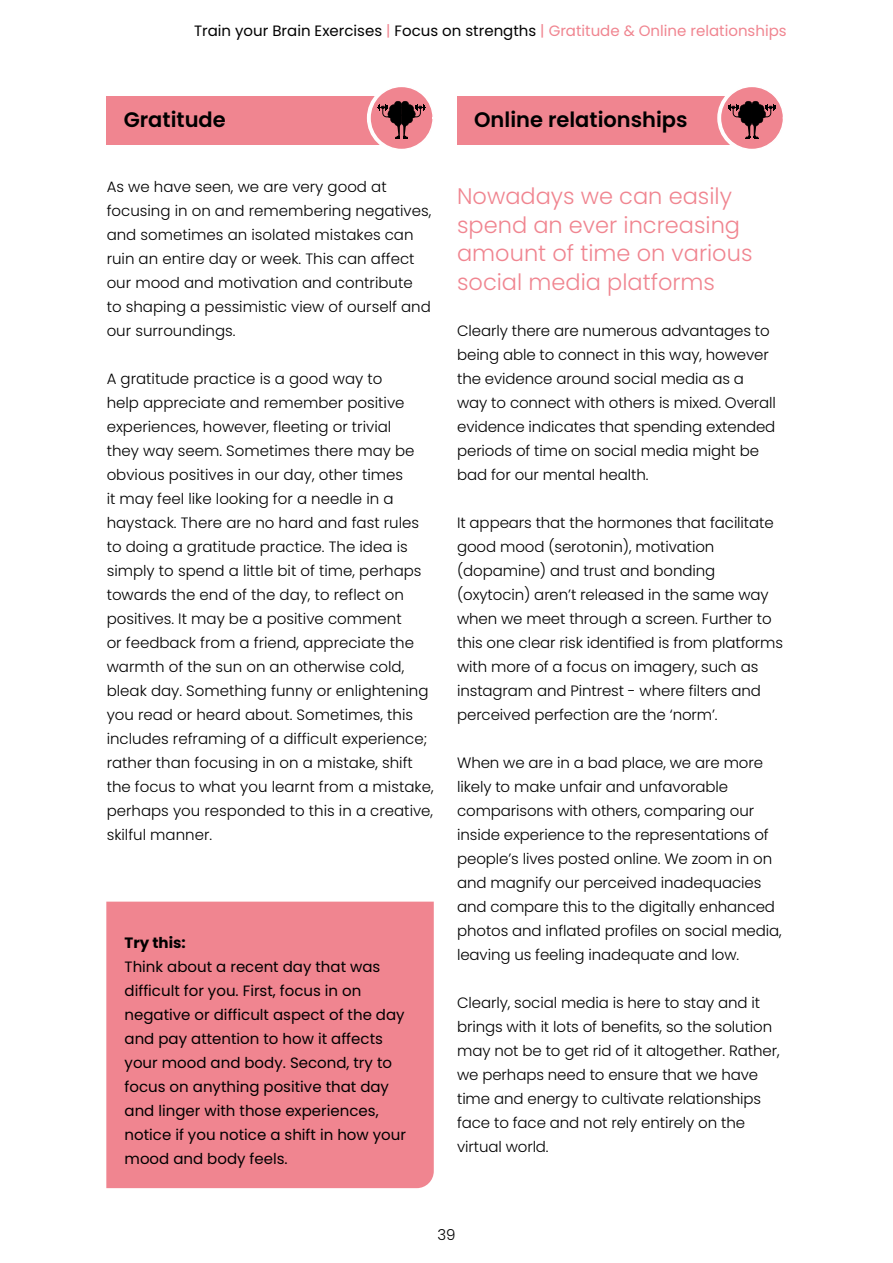
<style>
.page{position:relative;width:893px;height:1263px;background:#fff}
.page>*{position:absolute;margin:0;border:0;box-sizing:border-box;transform-origin:0 0}
.t1{font:300 22.5px/28.5px "Poppins";color:#f08590}
.t2{font:600 21px "Poppins";color:#000}
.t3{font:300 15px/24px "Poppins";letter-spacing:-.01em;color:#000}
.t4{font:15px/24px "Poppins";color:#000}
.t5{font:700 15px "Poppins";color:#000}
.s1{color:#f08590}
</style>
<div class="page">
<div style="left:106px;top:902px;width:328px;height:286px;background:#f08590"></div>
<div style="left:457px;top:96px;width:282px;height:48px;background:#f08590"></div>
<div style="left:107px;top:96px;width:282px;height:48px;background:#f08590"></div>
<svg style="left:366px;top:87px;width:67px;height:62px"></svg>
<svg style="left:716px;top:87px;width:67px;height:62px"></svg>
<p class="t4" style="left:194px;top:19px;width:594px">Train your Brain Exercises <span class="s1">|</span> Focus on strengths <span class="s1">| Gratitude &amp; Online relationships</span></p>
<h2 class="t2" style="left:124px;top:107px;width:104px">Gratitude</h2>
<p class="t3" style="left:107px;top:175px;width:326px">As we have seen, we are very good at focusing in on and remembering negatives, and sometimes an isolated mistakes can ruin an entire day or week. This can affect our mood and motivation and contribute to shaping a pessimistic view of ourself and our surroundings.</p>
<p class="t3" style="left:107px;top:367px;width:328px">A gratitude practice is a good way to<br>help appreciate and remember positive experiences, however, fleeting or trivial<br>they way seem. Sometimes there may be obvious positives in our day, other times<br>it may feel like looking for a needle in a haystack. There are no hard and fast rules to doing a gratitude practice. The idea is simply to spend a little bit of time, perhaps towards the end of the day, to reflect on positives. It may be a positive comment<br>or feedback from a friend, appreciate the warmth of the sun on an otherwise cold, bleak day. Something funny or enlightening you read or heard about. Sometimes, this includes reframing of a difficult experience; rather than focusing in on a mistake, shift the focus to what you learnt from a mistake, perhaps you responded to this in a creative, skilful manner.</p>
<p class="t5" style="left:125px;top:934px;width:63px">Try this:</p>
<p class="t4" style="left:125px;top:955px;width:283px">Think about a recent day that was difficult for you. First, focus in on negative or difficult aspect of the day and pay attention to how it affects your mood and body. Second, try to focus on anything positive that day and linger with those experiences, notice if you notice a shift in how your mood and body feels.</p>
<h2 class="t2" style="left:474px;top:107px;width:215px">Online relationships</h2>
<h1 class="t1" style="left:457px;top:182px;width:297px">Nowadays we can easily spend an ever increasing amount of time on various social media platforms</h1>
<p class="t3" style="left:457px;top:319px;width:320px">Clearly there are numerous advantages to being able to connect in this way, however the evidence around social media as a way to connect with others is mixed. Overall evidence indicates that spending extended periods of time on social media might be bad for our mental health.</p>
<p class="t3" style="left:457px;top:511px;width:327px">It appears that the hormones that facilitate good mood (serotonin), motivation (dopamine) and trust and bonding (oxytocin) aren’t released in the same way when we meet through a screen. Further to this one clear risk identified is from platforms with more of a focus on imagery, such as instagram and Pintrest - where filters and perceived perfection are the ‘norm’.</p>
<p class="t3" style="left:457px;top:751px;width:326px">When we are in a bad place, we are more likely to make unfair and unfavorable comparisons with others, comparing our inside experience to the representations of people’s lives posted online. We zoom in on and magnify our perceived inadequacies and compare this to the digitally enhanced photos and inflated profiles on social media, leaving us feeling inadequate and low.</p>
<p class="t3" style="left:457px;top:991px;width:324px">Clearly, social media is here to stay and it brings with it lots of benefits, so the solution may not be to get rid of it altogether. Rather, we perhaps need to ensure that we have time and energy to cultivate relationships face to face and not rely entirely on the virtual world.</p>
<p class="t3" style="left:437px;top:1223px;width:20px">39</p>
</div>
